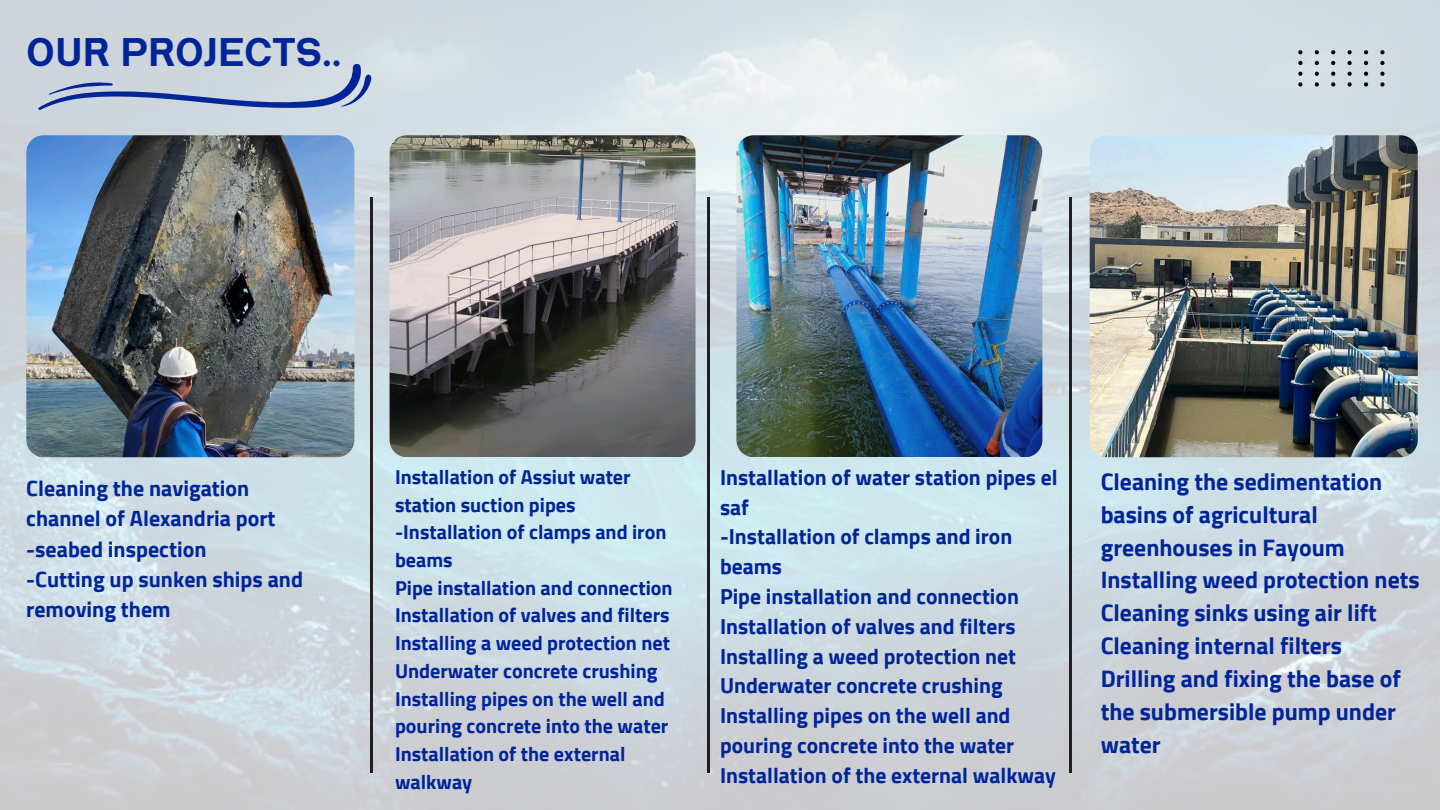
<style>
.page{position:relative;width:1440px;height:810px;background:#fff}
.page>*{position:absolute;margin:0;border:0;box-sizing:border-box;transform-origin:0 0}
.t1{font:700 40.4px "Serithai Expanded";color:#002599}
.t2{font:700 23.7px/32.9px "Cairo";color:#002599}
.t3{font:700 21.9px/30.3px "Cairo";color:#002599}
.t4{font:700 21.6px/29.8px "Cairo";color:#002599}
.t5{font:700 20.1px/27.7px "Cairo";color:#002599}
</style>
<div class="page">
<img style="left:0;top:0;width:1440px;height:810px">
<svg style="left:1298px;top:50px;width:5px;height:4px"></svg>
<svg style="left:1315px;top:50px;width:4px;height:4px"></svg>
<svg style="left:1331px;top:50px;width:4px;height:4px"></svg>
<svg style="left:1348px;top:50px;width:4px;height:4px"></svg>
<svg style="left:1364px;top:50px;width:4px;height:4px"></svg>
<svg style="left:1380px;top:50px;width:5px;height:4px"></svg>
<svg style="left:1298px;top:61px;width:5px;height:4px"></svg>
<svg style="left:1315px;top:61px;width:4px;height:4px"></svg>
<svg style="left:1331px;top:61px;width:4px;height:4px"></svg>
<svg style="left:1348px;top:61px;width:4px;height:4px"></svg>
<svg style="left:1364px;top:61px;width:4px;height:4px"></svg>
<svg style="left:1380px;top:61px;width:5px;height:4px"></svg>
<svg style="left:1298px;top:72px;width:5px;height:4px"></svg>
<svg style="left:1315px;top:72px;width:4px;height:4px"></svg>
<svg style="left:1331px;top:72px;width:4px;height:4px"></svg>
<svg style="left:1348px;top:72px;width:4px;height:4px"></svg>
<svg style="left:1364px;top:72px;width:4px;height:4px"></svg>
<svg style="left:1380px;top:72px;width:5px;height:4px"></svg>
<svg style="left:1298px;top:82px;width:5px;height:5px"></svg>
<svg style="left:1315px;top:82px;width:4px;height:5px"></svg>
<svg style="left:1331px;top:82px;width:4px;height:5px"></svg>
<svg style="left:1348px;top:82px;width:4px;height:5px"></svg>
<svg style="left:1364px;top:82px;width:4px;height:5px"></svg>
<svg style="left:1380px;top:82px;width:5px;height:5px"></svg>
<svg style="left:38px;top:62px;width:335px;height:48px;background:#b2bed4"></svg>
<img style="left:26px;top:135px;width:328px;height:322px;border-radius:17px">
<img style="left:390px;top:135px;width:306px;height:322px">
<img style="left:736px;top:135px;width:306px;height:322px">
<img style="left:1090px;top:135px;width:327px;height:322px;border-radius:17px">
<hr style="left:707px;top:197px;width:3px;height:576px;background:#231f20">
<hr style="left:1069px;top:197px;width:2px;height:576px;background:#231f20">
<hr style="left:371px;top:197px;width:2px;height:576px;background:#231f20">
<p class="t1" style="left:26px;top:29px;width:317px">OUR PROJECTS..</p>
<h2 class="t3" style="left:26px;top:473px;width:278px">Cleaning the navigation channel of Alexandria port -seabed inspection<br>-Cutting up sunken ships and removing them</h2>
<p class="t5" style="left:395px;top:463px;width:237px">Installation of Assiut water station suction pipes</p>
<p class="t5" style="left:395px;top:519px;width:273px">-Installation of clamps and iron beams</p>
<h2 class="t5" style="left:395px;top:574px;width:279px">Pipe installation and connection</h2>
<p class="t5" style="left:395px;top:602px;width:276px">Installation of valves and filters</p>
<p class="t5" style="left:395px;top:629px;width:277px">Installing a weed protection net</p>
<p class="t5" style="left:395px;top:657px;width:264px">Underwater concrete crushing</p>
<p class="t5" style="left:395px;top:685px;width:275px">Installing pipes on the well and pouring concrete into the water</p>
<p class="t5" style="left:395px;top:740px;width:232px">Installation of the external walkway</p>
<p class="t4" style="left:720px;top:462px;width:339px">Installation of water station pipes el saf<br>-Installation of clamps and iron beams<br>Pipe installation and connection<br>Installation of valves and filters<br>Installing a weed protection net<br>Underwater concrete crushing<br>Installing pipes on the well and pouring concrete into the water<br>Installation of the external walkway</p>
<p class="t2" style="left:1101px;top:465px;width:321px">Cleaning the sedimentation basins of agricultural greenhouses in Fayoum<br>Installing weed protection nets<br>Cleaning sinks using air lift<br>Cleaning internal filters<br>Drilling and fixing the base of the submersible pump under water</p>
</div>
